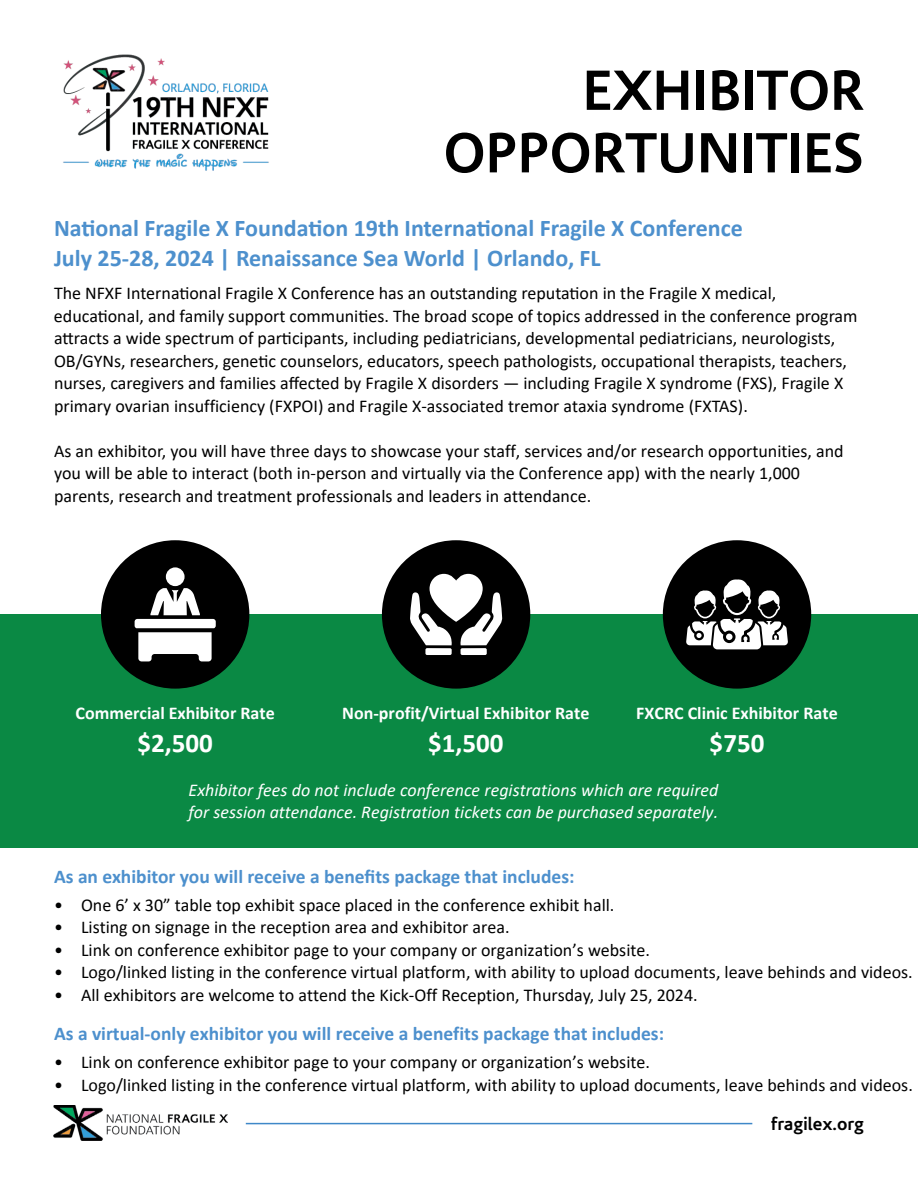
<style>
.page{position:relative;width:918px;height:1188px;background:#fff}
.page>*{position:absolute;margin:0;border:0;box-sizing:border-box;transform-origin:0 0}
.t1{font:700 57.3px/62.6px "Corisande";color:#000;text-align:right}
.t2{font:700 27px "Calibri";color:#fff}
.t3{font:700 24px/30px "Calibri";color:#4d90cd}
.t4{font:700 19.5px "Calibri";color:#4d90cd}
.t5{font:18px/22.5px "Calibri";color:#000101}
.t6{font:italic 18px/21.6px "Calibri";color:#fff}
.t7{font:700 18px "Calibri";color:#fff}
.t8{font:700 18px "Corisande";color:#000101}
</style>
<div class="page">
<img style="left:54px;top:1105px;width:174px;height:36px">
<hr style="left:246px;top:1123px;width:506px;height:1px;background:#3f88c8">
<div style="left:0;top:614px;width:918px;height:234px;background:#0a8944"></div>
<div style="left:101px;top:540px;width:148px;height:149px;background:#000;border-radius:50%"></div>
<div style="left:382px;top:540px;width:148px;height:149px;background:#000;border-radius:50%"></div>
<div style="left:663px;top:540px;width:148px;height:149px;background:#000;border-radius:50%"></div>
<svg style="left:135px;top:588px;width:81px;height:73px"></svg>
<div style="left:166px;top:567px;width:19px;height:19px;background:#fff;border-radius:50%"></div>
<div style="left:461px;top:648px;width:26px;height:7px;background:#fff;border-radius:2px"></div>
<svg style="left:410px;top:574px;width:92px;height:71px"></svg>
<div style="left:425px;top:648px;width:27px;height:7px;background:#fff;border-radius:2px"></div>
<svg style="left:686px;top:579px;width:102px;height:70px"></svg>
<img style="left:63px;top:54px;width:206px;height:117px">
<h1 class="t1" style="left:444px;top:60px;width:422px">EXHIBITOR<br>OPPORTUNITIES</h1>
<h3 class="t3" style="left:54px;top:213px;width:690px">National Fragile X Foundation 19th International Fragile X Conference<br>July 25-28, 2024 | Renaissance Sea World | Orlando, FL</h3>
<p class="t5" style="left:54px;top:282px;width:805px">The NFXF International Fragile X Conference has an outstanding reputation in the Fragile X medical, educational, and family support communities. The broad scope of topics addressed in the conference program attracts a wide spectrum of participants, including pediatricians, developmental pediatricians, neurologists, OB/GYNs, researchers, genetic counselors, educators, speech pathologists, occupational therapists, teachers, nurses, caregivers and families affected by Fragile X disorders — including Fragile X syndrome (FXS), Fragile X primary ovarian insufficiency (FXPOI) and Fragile X-associated tremor ataxia syndrome (FXTAS).</p>
<p class="t5" style="left:54px;top:439px;width:791px">As an exhibitor, you will have three days to showcase your staff, services and/or research opportunities, and you will be able to interact (both in-person and virtually via the Conference app) with the nearly 1,000 parents, research and treatment professionals and leaders in attendance.</p>
<p class="t7" style="left:76px;top:700px;width:201px">Commercial Exhibitor Rate</p>
<h2 class="t2" style="left:137px;top:724px;width:77px">$2,500</h2>
<p class="t7" style="left:342px;top:701px;width:249px">Non-profit/Virtual Exhibitor Rate</p>
<h2 class="t2" style="left:428px;top:724px;width:77px">$1,500</h2>
<p class="t7" style="left:636px;top:700px;width:203px">FXCRC Clinic Exhibitor Rate</p>
<h2 class="t2" style="left:710px;top:724px;width:56px">$750</h2>
<p class="t6" style="left:188px;top:779px;width:531px">Exhibitor fees do not include conference registrations which are required for session attendance. Registration tickets can be purchased separately.</p>
<p class="t4" style="left:54px;top:862px;width:522px">As an exhibitor you will receive a benefits package that includes:</p>
<p class="t5" style="left:54px;top:893px;width:562px">• One 6’ x 30” table top exhibit space placed in the conference exhibit hall.</p>
<p class="t5" style="left:54px;top:916px;width:457px">• Listing on signage in the reception area and exhibitor area.</p>
<p class="t5" style="left:54px;top:938px;width:598px">• Link on conference exhibitor page to your company or organization’s website.</p>
<p class="t5" style="left:54px;top:961px;width:860px">• Logo/linked listing in the conference virtual platform, with ability to upload documents, leave behinds and videos.</p>
<p class="t5" style="left:54px;top:983px;width:645px">• All exhibitors are welcome to attend the Kick-Off Reception, Thursday, July 25, 2024.</p>
<p class="t4" style="left:54px;top:1020px;width:612px">As a virtual-only exhibitor you will receive a benefits package that includes:</p>
<p class="t5" style="left:54px;top:1051px;width:598px">• Link on conference exhibitor page to your company or organization’s website.</p>
<p class="t5" style="left:54px;top:1073px;width:860px">• Logo/linked listing in the conference virtual platform, with ability to upload documents, leave behinds and videos.</p>
<p class="t8" style="left:771px;top:1113px;width:94px">fragilex.org</p>
</div>
